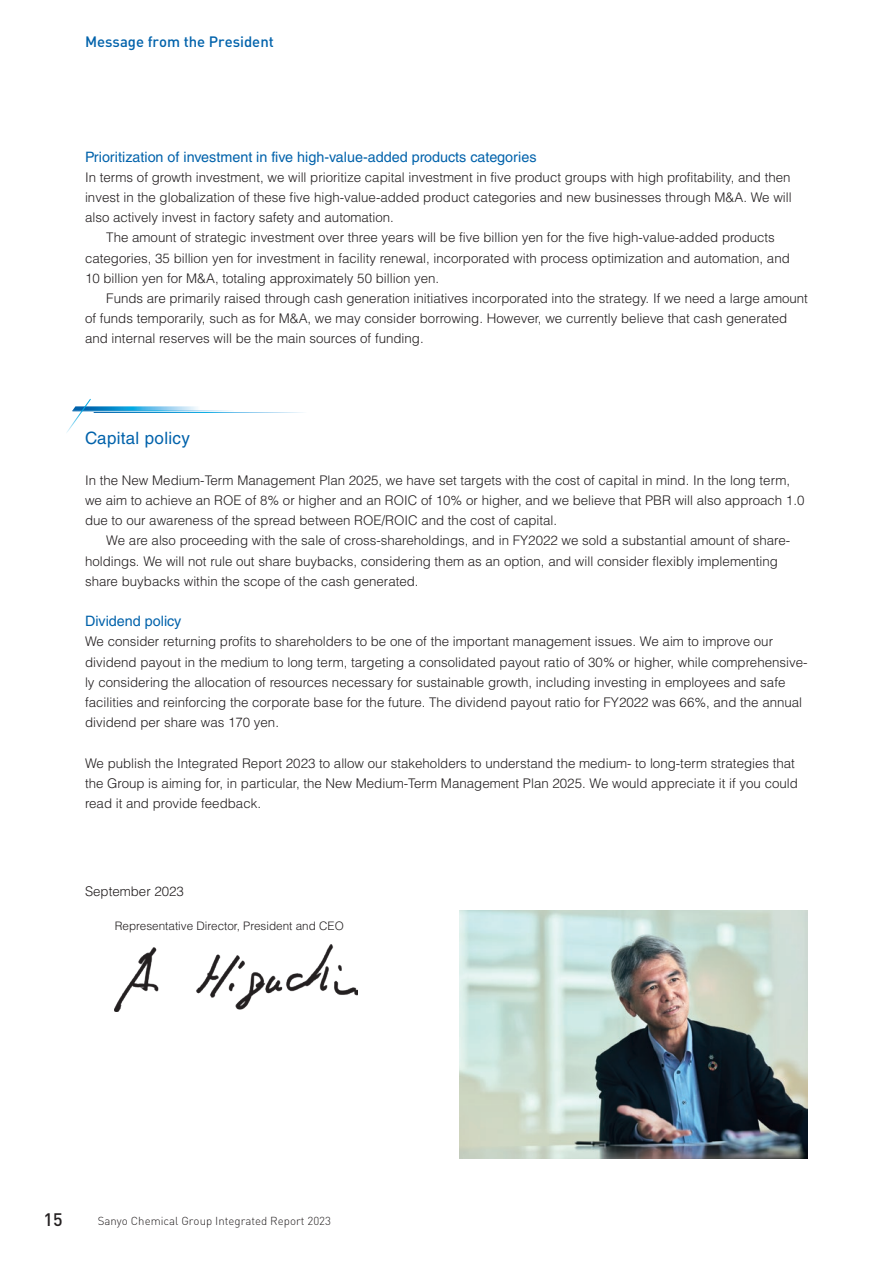
<style>
.page{position:relative;width:893px;height:1263px;background:#fff}
.page>*{position:absolute;margin:0;border:0;box-sizing:border-box;transform-origin:0 0}
.t1{font:500 17.85px "DIN";color:#231f20}
.t2{font:16.95px "Helvetica LT Std";letter-spacing:.02em;color:#0162ab}
.t3{font:500 14.85px "DIN";color:#0162ab}
.t4{font:14.4px "Helvetica LT Std";color:#0162ab}
.t5{font:300 13.35px/20.2px "Helvetica LT Std";color:#231f20}
.t6{font:300 11.7px "Helvetica LT Std";color:#231f20}
.t7{font:300 11.55px "DIN";color:#231f20}
</style>
<div class="page">
<svg style="left:66px;top:398px;width:147px;height:35px"></svg>
<img style="left:459px;top:910px;width:349px;height:249px">
<img style="left:115px;top:944px;width:242px;height:67px">
<p class="t3" style="left:85px;top:32px;width:190px">Message from the President</p>
<p class="t4" style="left:85px;top:148px;width:453px">Prioritization of investment in five high-value-added products categories</p>
<p class="t5" style="left:85px;top:167px;width:708px;text-align:justify">In terms of growth investment, we will prioritize capital investment in five product groups with high profitability, and then invest in the globalization of these five high-value-added product categories and new businesses through M&amp;A. We will also actively invest in factory safety and automation.</p>
<p class="t5" style="left:85px;top:227px;width:706px;text-indent:21px">The amount of strategic investment over three years will be five billion yen for the five high-value-added products categories, 35 billion yen for investment in facility renewal, incorporated with process optimization and automation, and<br>10 billion yen for M&amp;A, totaling approximately 50 billion yen.</p>
<p class="t5" style="left:85px;top:288px;width:724px;text-indent:21px">Funds are primarily raised through cash generation initiatives incorporated into the strategy. If we need a large amount of funds temporarily, such as for M&amp;A, we may consider borrowing. However, we currently believe that cash generated and internal reserves will be the main sources of funding.</p>
<p class="t2" style="left:85px;top:429px;width:106px">Capital policy</p>
<p class="t5" style="left:85px;top:470px;width:721px">In the New Medium-Term Management Plan 2025, we have set targets with the cost of capital in mind. In the long term, we aim to achieve an ROE of 8% or higher and an ROIC of 10% or higher, and we believe that PBR will also approach 1.0 due to our awareness of the spread between ROE/ROIC and the cost of capital.</p>
<p class="t5" style="left:85px;top:530px;width:707px;text-indent:21px">We are also proceeding with the sale of cross-shareholdings, and in FY2022 we sold a substantial amount of share&shy;holdings. We will not rule out share buybacks, considering them as an option, and will consider flexibly implementing share buybacks within the scope of the cash generated.</p>
<p class="t4" style="left:85px;top:613px;width:98px">Dividend policy</p>
<p class="t5" style="left:85px;top:631px;width:724px">We consider returning profits to shareholders to be one of the important management issues. We aim to improve our dividend payout in the medium to long term, targeting a consolidated payout ratio of 30% or higher, while comprehensive&shy;ly considering the allocation of resources necessary for sustainable growth, including investing in employees and safe facilities and reinforcing the corporate base for the future. The dividend payout ratio for FY2022 was 66%, and the annual dividend per share was 170 yen.</p>
<p class="t5" style="left:85px;top:752px;width:714px">We publish the Integrated Report 2023 to allow our stakeholders to understand the medium- to long-term strategies that the Group is aiming for, in particular, the New Medium-Term Management Plan 2025. We would appreciate it if you could read it and provide feedback.</p>
<p class="t5" style="left:85px;top:881px;width:100px">September 2023</p>
<p class="t6" style="left:115px;top:918px;width:230px">Representative Director, President and CEO</p>
<h1 class="t1" style="left:44px;top:1208px;width:21px">15</h1>
<p class="t7" style="left:98px;top:1214px;width:235px">Sanyo Chemical Group Integrated Report 2023</p>
</div>
